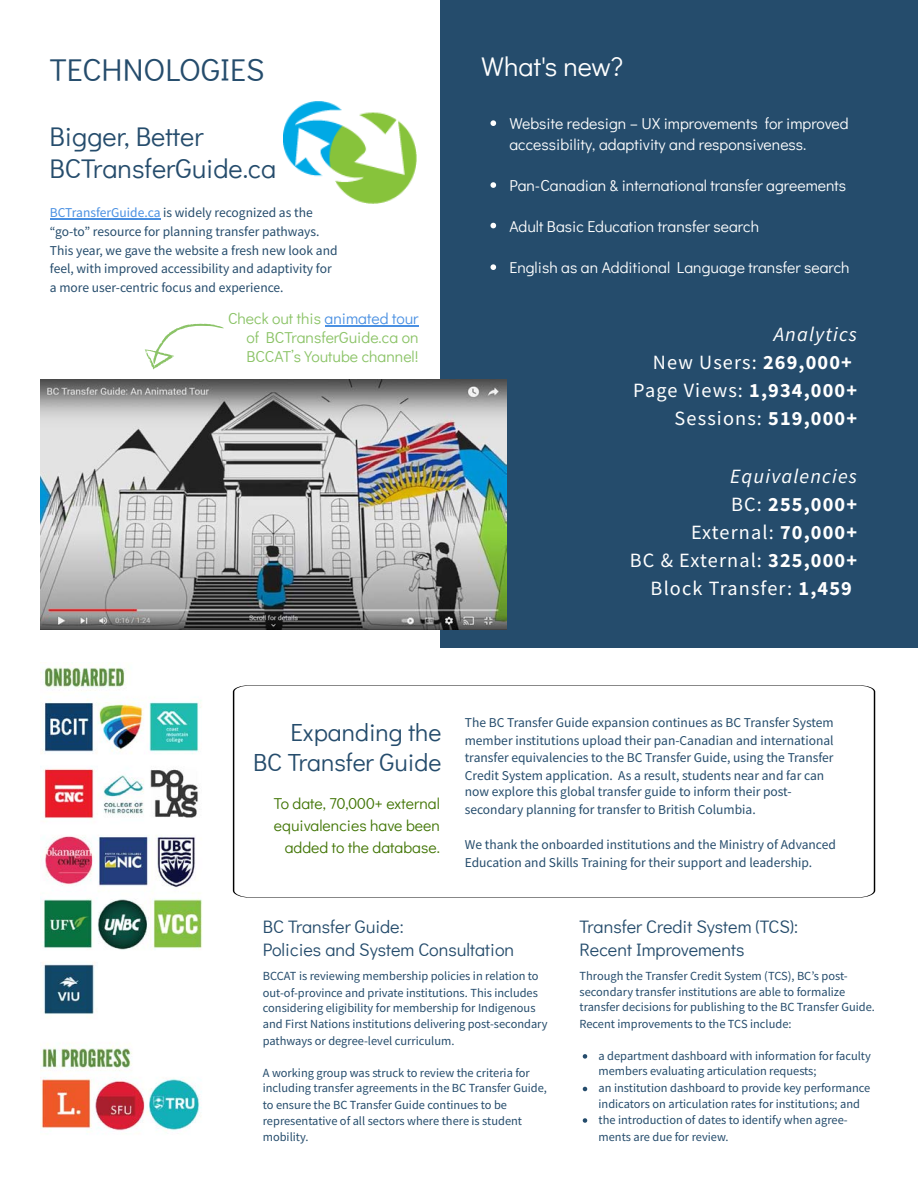
<style>
.page{position:relative;width:918px;height:1188px;background:#fff}
.page>*{position:absolute;margin:0;border:0;box-sizing:border-box;transform-origin:0 0}
.t1{font:31.5px "Didact Gothic";color:#254c6c}
.t2{font:27px "Didact Gothic";color:#254c6c}
.t3{font:27px "Didact Gothic";color:#fff}
.t4{font:24.75px/29.2px "Didact Gothic";color:#254c6c;text-align:right}
.t5{font:20.25px/28.2px "Source Sans Pro";letter-spacing:.055em;color:#fff;text-align:right}
.t6{font:italic 20.25px/28.2px "Source Sans Pro";letter-spacing:.055em;color:#fff}
.t7{font:18px/23.7px "Didact Gothic";color:#254c6c}
.t8{font:15.75px "Didact Gothic";color:#fff}
.t9{font:15.75px/19.2px "Didact Gothic";color:#8bc367}
.t10{font:15.75px "Didact Gothic";color:#417505}
.t11{font:13.5px/17.4px "Source Sans Pro";color:#254c6c}
.t12{font:12.45px/15.8px "Source Sans Pro";color:#254c6c}
.s1{color:#4a90e2}
.s2{font-style:italic}
.s3{font-weight:700}
.s4{font-style:normal}
.s5{font-weight:700;font-style:normal}
</style>
<div class="page">
<svg style="left:233px;top:685px;width:642px;height:213px"></svg>
<div style="left:440px;top:0;width:478px;height:648px;background:#254c6c"></div>
<hr style="left:50px;top:218px;width:110px;height:1px;background:#4a90e2">
<svg style="left:490px;top:120px;width:6px;height:6px"></svg>
<svg style="left:490px;top:182px;width:6px;height:6px"></svg>
<svg style="left:490px;top:223px;width:6px;height:5px"></svg>
<svg style="left:490px;top:264px;width:6px;height:6px"></svg>
<img style="left:283px;top:101px;width:133px;height:103px">
<hr style="left:325px;top:325px;width:93px;height:1px;background:#4a90e2">
<img style="left:40px;top:379px;width:466px;height:251px">
<svg style="left:583px;top:1054px;width:4px;height:5px"></svg>
<svg style="left:583px;top:1087px;width:4px;height:4px"></svg>
<svg style="left:583px;top:1118px;width:4px;height:5px"></svg>
<img style="left:40px;top:664px;width:162px;height:469px">
<svg style="left:138px;top:323px;width:86px;height:67px"></svg>
<p class="t1" style="left:50px;top:48px;width:216px">TECHNOLOGIES</p>
<p class="t2" style="left:49px;top:118px;width:156px">Bigger, Better</p>
<p class="t2" style="left:49px;top:150px;width:228px">BCTransferGuide.ca</p>
<p class="t11" style="left:50px;top:203px;width:271px;line-height:19.2px"><span class="s1">BCTransferGuide.ca</span> is widely recognized as the “go-to” resource for planning transfer pathways.</p>
<p class="t11" style="left:50px;top:241px;width:289px;line-height:18.6px">This year, we gave the website a fresh new look and feel, with improved accessibility and adaptivity for a more user-centric focus and experience.</p>
<p class="t9" style="left:228px;top:308px;width:192px">Check out this <span class="s1">animated tour</span></p>
<p class="t9" style="left:246px;top:327px;width:174px">of BCTransferGuide.ca on<br>BCCAT’s Youtube channel!</p>
<p class="t3" style="left:481px;top:48px;width:144px">What's new?</p>
<p class="t8" style="left:509px;top:113px;width:341px">Website redesign – UX improvements for improved</p>
<p class="t8" style="left:509px;top:133px;width:299px">accessibility, adaptivity and responsiveness.</p>
<p class="t8" style="left:509px;top:175px;width:338px">Pan-Canadian &amp; international transfer agreements</p>
<p class="t8" style="left:509px;top:215px;width:251px">Adult Basic Education transfer search</p>
<p class="t8" style="left:509px;top:257px;width:342px">English as an Additional Language transfer search</p>
<p class="t5" style="left:633px;top:320px;width:225px"><span class="s2">Analytics<br></span>New Users: <span class="s3">269,000+<br></span>Page Views: <span class="s3">1,934,000+</span></p>
<p class="t5" style="left:675px;top:404px;width:184px">Sessions: <span class="s3">519,000+</span></p>
<p class="t6" style="left:730px;top:461px;width:128px">Equivalencies<br><span class="s4">BC:</span> <span class="s5">255,000+</span></p>
<p class="t5" style="left:630px;top:518px;width:229px">External: <span class="s3">70,000+<br></span>BC &amp; External: <span class="s3">325,000+<br></span>Block Transfer: <span class="s3">1,459</span></p>
<p class="t4" style="left:253px;top:717px;width:190px">Expanding the<br>BC Transfer Guide</p>
<p class="t11" style="left:465px;top:713px;width:371px;text-align:justify">The BC Transfer Guide expansion continues as BC Transfer System member institutions upload their pan-Canadian and international transfer equivalencies to the BC Transfer Guide, using the Transfer</p>
<p class="t11" style="left:465px;top:766px;width:361px">Credit System application. As a result, students near and far can now explore this global transfer guide to inform their post&shy;secondary planning for transfer to British Columbia.</p>
<p class="t11" style="left:465px;top:836px;width:373px;line-height:18px">We thank the onboarded institutions and the Ministry of Advanced<br>Education and Skills Training for their support and leadership.</p>
<p class="t10" style="left:274px;top:792px;width:168px">To date, 70,000+ external</p>
<p class="t10" style="left:274px;top:815px;width:167px">equivalencies have been</p>
<p class="t10" style="left:285px;top:836px;width:157px">added to the database.</p>
<p class="t7" style="left:263px;top:914px;width:253px">BC Transfer Guide:<br>Policies and System Consultation</p>
<h3 class="t7" style="left:580px;top:914px;width:220px">Transfer Credit System (TCS):<br>Recent Improvements</h3>
<p class="t12" style="left:263px;top:968px;width:277px">BCCAT is reviewing membership policies in relation to</p>
<p class="t12" style="left:263px;top:984px;width:286px;line-height:16.2px">out-of-province and private institutions. This includes considering eligibility for membership for Indigenous and First Nations institutions delivering post-secondary pathways or degree-level curriculum.</p>
<p class="t12" style="left:263px;top:1064px;width:286px">A working group was struck to review the criteria for including transfer agreements in the BC Transfer Guide,</p>
<p class="t12" style="left:263px;top:1097px;width:261px">to ensure the BC Transfer Guide continues to be representative of all sectors where there is student mobility.</p>
<p class="t12" style="left:580px;top:968px;width:270px">Through the Transfer Credit System (TCS), BC’s post-</p>
<p class="t12" style="left:580px;top:983px;width:297px;line-height:16.4px">secondary transfer institutions are able to formalize transfer decisions for publishing to the BC Transfer Guide.<br>Recent improvements to the TCS include:</p>
<p class="t12" style="left:599px;top:1047px;width:274px">a department dashboard with information for faculty members evaluating articulation requests;</p>
<p class="t12" style="left:599px;top:1080px;width:273px">an institution dashboard to provide key performance</p>
<p class="t12" style="left:599px;top:1096px;width:263px">indicators on articulation rates for institutions; and</p>
<p class="t12" style="left:599px;top:1112px;width:251px">the introduction of dates to identify when agree-</p>
<p class="t12" style="left:599px;top:1128px;width:131px">ments are due for review.</p>
</div>
